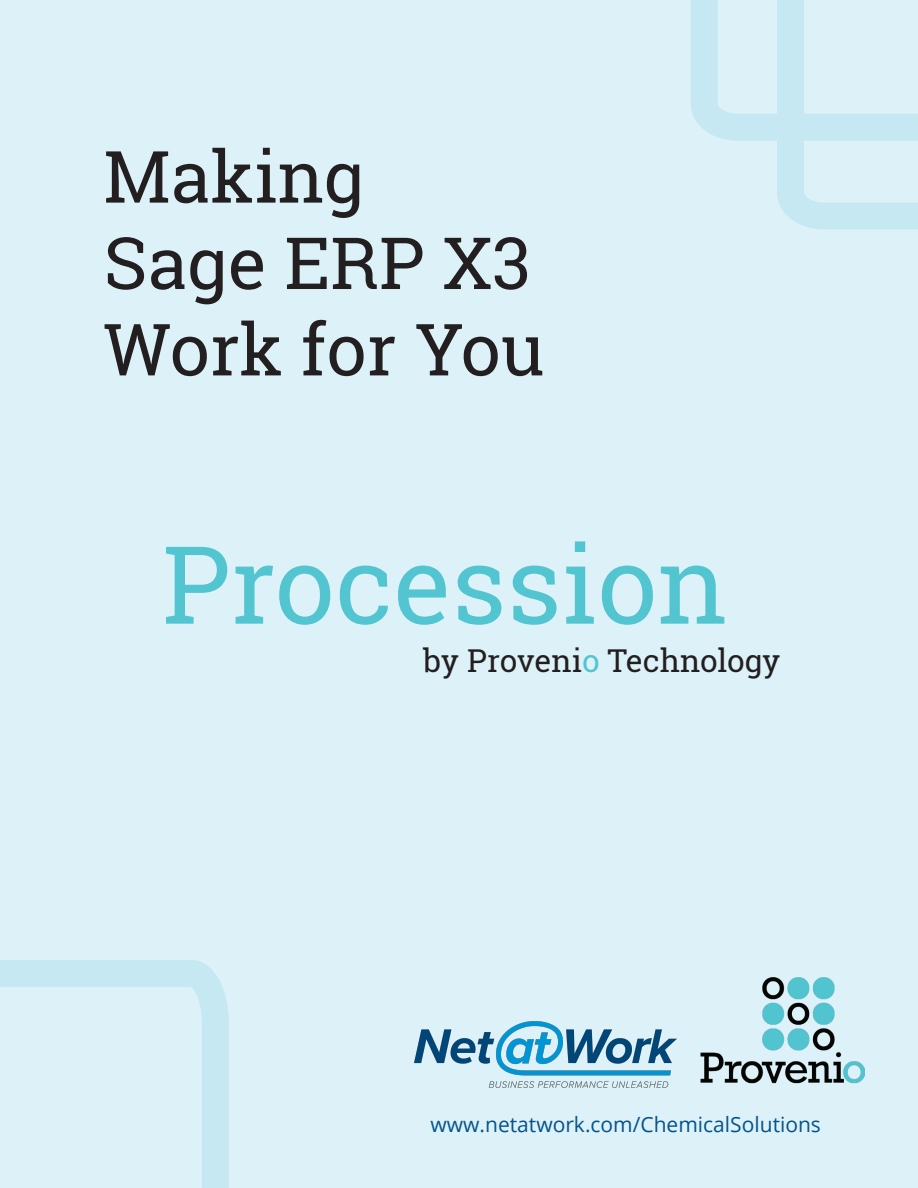
<style>
.page{position:relative;width:918px;height:1188px;background:#dcf2f8}
.page>*{position:absolute;margin:0;border:0;box-sizing:border-box;transform-origin:0 0}
.t1{font:108px "Roboto Slab";color:#53c5d0}
.t2{font:72px/86.4px "Roboto Slab";color:#231f20}
.t3{font:31.5px "Roboto Slab";color:#231f20}
.t4{font:21px "Open Sans";color:#05538b}
.s1{color:#53c5d0}
</style>
<div class="page">
<svg style="left:0;top:960px;width:229px;height:228px"></svg>
<svg style="left:691px;top:0;width:227px;height:230px"></svg>
<img style="left:700px;top:977px;width:164px;height:107px">
<img style="left:414px;top:1021px;width:263px;height:67px">
<h2 class="t2" style="left:104px;top:133px;width:442px">Making<br>Sage ERP X3<br>Work for You</h2>
<h1 class="t1" style="left:162px;top:510px;width:566px">Procession</h1>
<h3 class="t3" style="left:423px;top:639px;width:359px">by Proveni<span class="s1">o</span> Technology</h3>
<p class="t4" style="left:431px;top:1110px;width:392px">www.netatwork.com/ChemicalSolutions</p>
</div>
